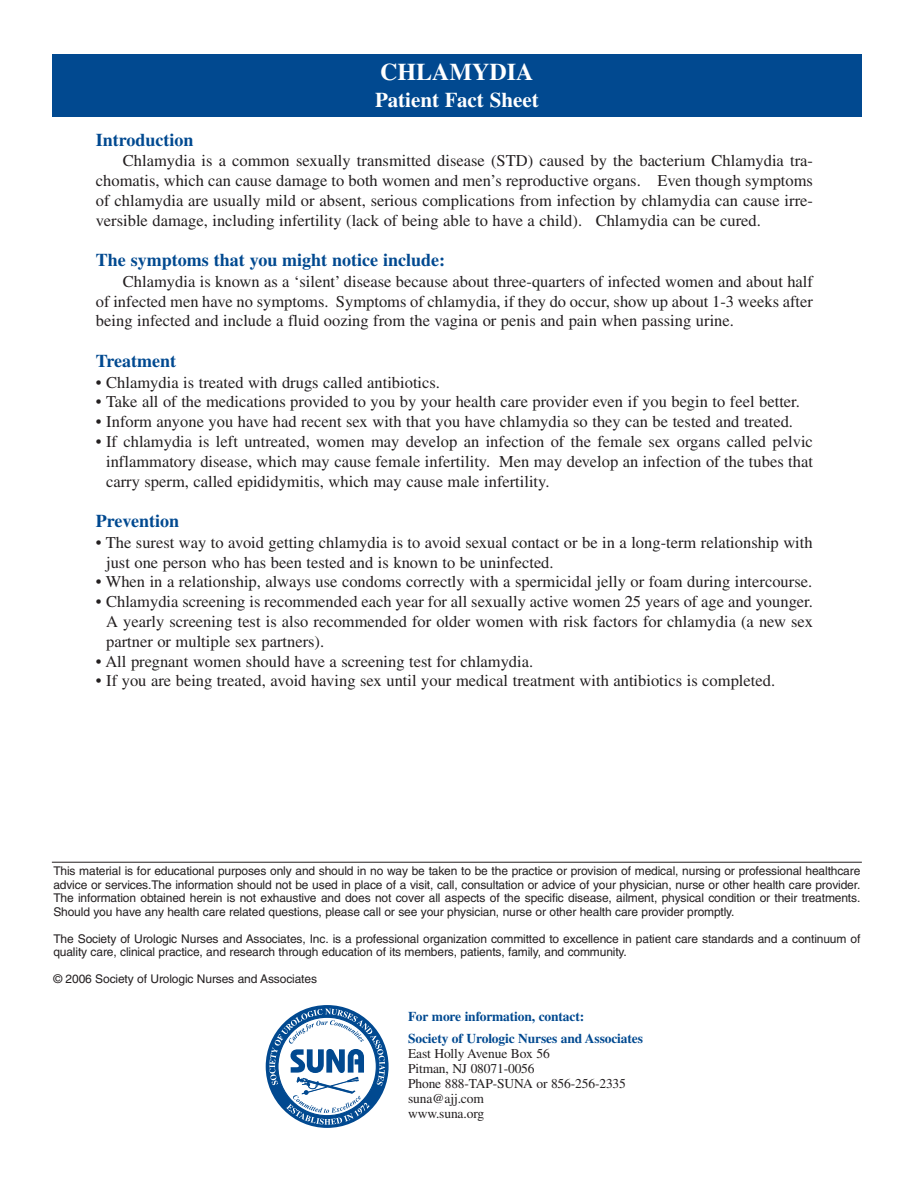
<style>
.page{position:relative;width:918px;height:1188px;background:#fff}
.page>*{position:absolute;margin:0;border:0;box-sizing:border-box;transform-origin:0 0}
.t1{font:700 24px "Times";color:#fff}
.t2{font:700 21px "Times";color:#fff}
.t3{font:700 18px "Times";color:#014990}
.t4{font:16.5px/19.8px "Times";color:#231f20;text-align:justify}
.t5{font:13.5px/15px "Times";letter-spacing:-.01em;color:#231f20}
.t6{font:700 13.5px/22.5px "Times";letter-spacing:-.01em;color:#014990}
.t7{font:12px/13.5px "Helvetica";letter-spacing:-.01em;color:#231f20;text-align:justify}
</style>
<div class="page">
<svg style="left:266px;top:1005px;width:123px;height:123px"></svg>
<svg style="left:269px;top:1009px;width:116px;height:116px"></svg>
<div style="left:52px;top:54px;width:810px;height:62px;background:#014990"></div>
<hr style="left:52px;top:862px;width:810px;height:1px;background:#231f20">
<h1 class="t1" style="left:380px;top:63px;width:155px">CHLAMYDIA</h1>
<p class="t2" style="left:375px;top:92px;width:165px">Patient Fact Sheet</p>
<p class="t3" style="left:96px;top:133px;width:99px">Introduction</p>
<p class="t4" style="left:96px;top:152px;width:719px;text-indent:27px">Chlamydia is a common sexually transmitted disease (STD) caused by the bacterium Chlamydia tra&shy;chomatis, which can cause damage to both women and men’s reproductive organs. Even though symptoms of chlamydia are usually mild or absent, serious complications from infection by chlamydia can cause irre&shy;versible damage, including infertility (lack of being able to have a child). Chlamydia can be cured.</p>
<p class="t3" style="left:96px;top:254px;width:351px">The symptoms that you might notice include:</p>
<p class="t4" style="left:96px;top:273px;width:719px;text-indent:27px">Chlamydia is known as a ‘silent’ disease because about three-quarters of infected women and about half of infected men have no symptoms. Symptoms of chlamydia, if they do occur, show up about 1-3 weeks after being infected and include a fluid oozing from the vagina or penis and pain when passing urine.</p>
<p class="t3" style="left:96px;top:355px;width:82px">Treatment</p>
<p class="t4" style="left:96px;top:374px;width:346px">• Chlamydia is treated with drugs called antibiotics.</p>
<p class="t4" style="left:96px;top:394px;width:706px">• Take all of the medications provided to you by your health care provider even if you begin to feel better.</p>
<p class="t4" style="left:96px;top:413px;width:699px">• Inform anyone you have had recent sex with that you have chlamydia so they can be tested and treated.</p>
<p class="t4" style="left:106px;top:433px;width:708px;text-indent:-10px">• If chlamydia is left untreated, women may develop an infection of the female sex organs called pelvic inflammatory disease, which may cause female infertility. Men may develop an infection of the tubes that carry sperm, called epididymitis, which may cause male infertility.</p>
<p class="t3" style="left:96px;top:515px;width:85px">Prevention</p>
<p class="t4" style="left:106px;top:534px;width:708px;text-indent:-10px">• The surest way to avoid getting chlamydia is to avoid sexual contact or be in a long-term relationship with just one person who has been tested and is known to be uninfected.</p>
<p class="t4" style="left:96px;top:574px;width:718px">• When in a relationship, always use condoms correctly with a spermicidal jelly or foam during intercourse.</p>
<p class="t4" style="left:106px;top:593px;width:708px;text-indent:-10px">• Chlamydia screening is recommended each year for all sexually active women 25 years of age and younger.<br>A yearly screening test is also recommended for older women with risk factors for chlamydia (a new sex partner or multiple sex partners).</p>
<p class="t4" style="left:96px;top:653px;width:439px">• All pregnant women should have a screening test for chlamydia.</p>
<p class="t4" style="left:96px;top:673px;width:681px">• If you are being treated, avoid having sex until your medical treatment with antibiotics is completed.</p>
<p class="t7" style="left:53px;top:866px;width:809px">This material is for educational purposes only and should in no way be taken to be the practice or provision of medical, nursing or professional healthcare advice or services.The information should not be used in place of a visit, call, consultation or advice of your physician, nurse or other health care provider.<br>The information obtained herein is not exhaustive and does not cover all aspects of the specific disease, ailment, physical condition or their treatments.<br>Should you have any health care related questions, please call or see your physician, nurse or other health care provider promptly.</p>
<p class="t7" style="left:53px;top:933px;width:809px">The Society of Urologic Nurses and Associates, Inc. is a professional organization committed to excellence in patient care standards and a continuum of quality care, clinical practice, and research through education of its members, patients, family, and community.</p>
<p class="t7" style="left:53px;top:974px;width:265px">© 2006 Society of Urologic Nurses and Associates</p>
<p class="t6" style="left:408px;top:1006px;width:236px">For more information, contact:<br>Society of Urologic Nurses and Associates</p>
<p class="t5" style="left:408px;top:1047px;width:219px">East Holly Avenue Box 56<br>Pitman, NJ 08071-0056<br>Phone 888-TAP-SUNA or 856-256-2335 suna@ajj.com<br>www.suna.org</p>
</div>
